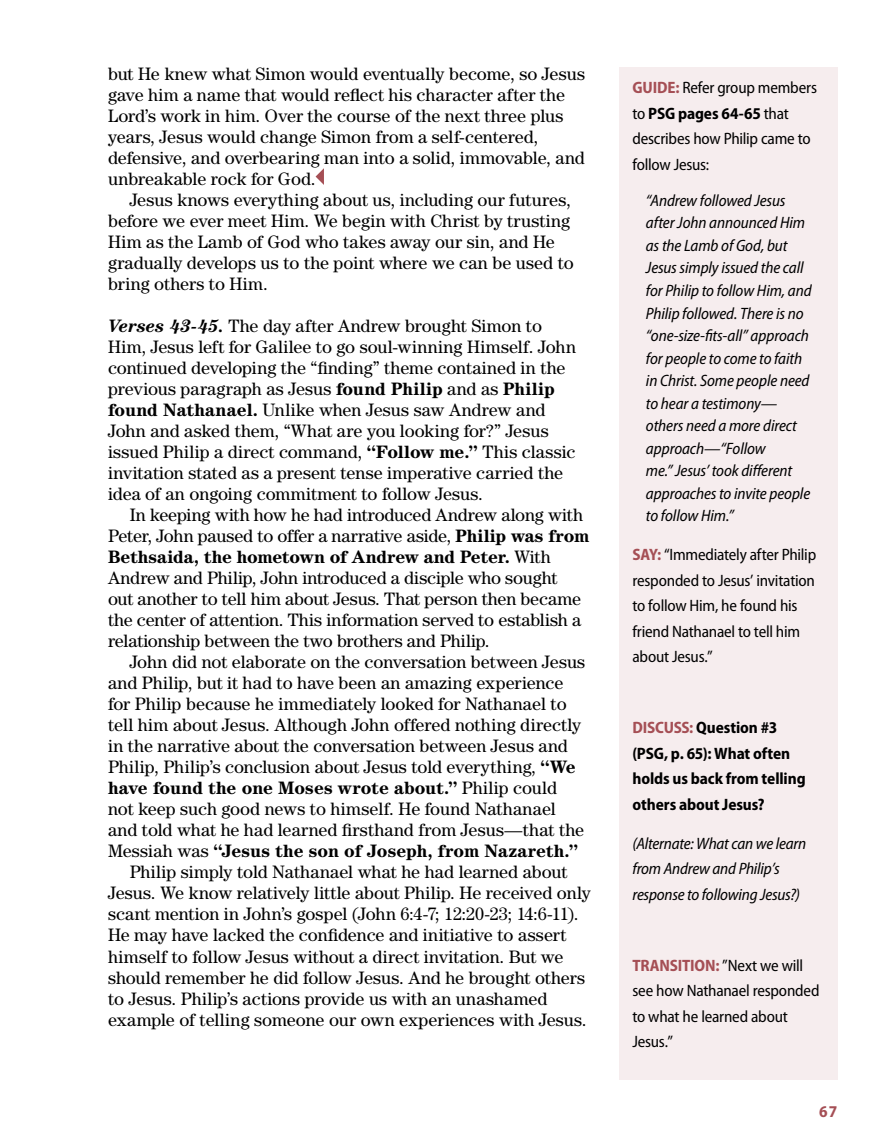
<style>
.page{position:relative;width:878px;height:1148px;background:#fff}
.page>*{position:absolute;margin:0;border:0;box-sizing:border-box;transform-origin:0 0}
.t1{font:18px/21px "Century Std";color:#000}
.t2{font:700 18px "Century Std";letter-spacing:-.005em;color:#000}
.t3{font:italic semi-condensed 16.5px/22.5px "Myriad Pro";letter-spacing:-.01em;color:#000}
.t4{font:semi-condensed 16.5px/25.5px "Myriad Pro";letter-spacing:-.015em;color:#000}
.t5{font:700 semi-condensed 16.5px/25.5px "Myriad Pro";letter-spacing:-.01em;color:#000}
.t6{font:700 semi-condensed 16.5px "Myriad Pro";color:#a54f55}
.s1{font-weight:700;font-style:italic}
.s2{font-weight:700}
.s3{font-weight:400}
.s4{font-weight:700;color:#a54f55}
.s5{color:#a54f55}
</style>
<div class="page">
<svg style="left:315px;top:168px;width:9px;height:17px"></svg>
<div style="left:619px;top:68px;width:218px;height:1012px;background:#f6edee"></div>
<p class="t1" style="left:108px;top:63px;width:478px">but He knew what Simon would eventually become, so Jesus gave him a name that would reflect his character after the Lord’s work in him. Over the course of the next three plus years, Jesus would change Simon from a self-centered, defensive, and overbearing man into a solid, immovable, and unbreakable rock for God.</p>
<p class="t1" style="left:108px;top:189px;width:467px;text-indent:22px">Jesus knows everything about us, including our futures, before we ever meet Him. We begin with Christ by trusting Him as the Lamb of God who takes away our sin, and He gradually develops us to the point where we can be used to bring others to Him.</p>
<p class="t1" style="left:108px;top:315px;width:469px"><span class="s1">Verses 43-45.</span> The day after Andrew brought Simon to Him, Jesus left for Galilee to go soul-winning Himself. John continued developing the “finding” theme contained in the previous paragraph as Jesus <span class="s2">found Philip</span> and as <span class="s2">Philip found Nathanael.</span> Unlike when Jesus saw Andrew and John and asked them, “What are you looking for?” Jesus issued Philip a direct command, <span class="s2">“Follow me.”</span> This classic invitation stated as a present tense imperative carried the idea of an ongoing commitment to follow Jesus.</p>
<p class="t1" style="left:108px;top:504px;width:483px;text-indent:22px">In keeping with how he had introduced Andrew along with Peter, John paused to offer a narrative aside, <span class="s2">Philip was from Bethsaida, the hometown of Andrew and Peter.</span> With Andrew and Philip, John introduced a disciple who sought<br>out another to tell him about Jesus. That person then became the center of attention. This information served to establish a relationship between the two brothers and Philip.</p>
<p class="t1" style="left:130px;top:651px;width:457px">John did not elaborate on the conversation between Jesus</p>
<p class="t1" style="left:108px;top:672px;width:457px">and Philip, but it had to have been an amazing experience</p>
<p class="t1" style="left:108px;top:693px;width:460px">for Philip because he immediately looked for Nathanael to</p>
<p class="t1" style="left:108px;top:714px;width:474px">tell him about Jesus. Although John offered nothing directly</p>
<p class="t1" style="left:108px;top:735px;width:461px">in the narrative about the conversation between Jesus and</p>
<p class="t1" style="left:108px;top:756px;width:469px">Philip, Philip’s conclusion about Jesus told everything, <span class="s2">“We</span></p>
<p class="t2" style="left:108px;top:777px;width:450px">have found the one Moses wrote about.” <span class="s3">Philip could</span></p>
<p class="t1" style="left:108px;top:798px;width:449px">not keep such good news to himself. He found Nathanael</p>
<p class="t1" style="left:108px;top:819px;width:477px">and told what he had learned firsthand from Jesus—that the</p>
<p class="t2" style="left:108px;top:840px;width:471px"><span class="s3">Messiah was</span> “Jesus the son of Joseph, from Nazareth.”</p>
<p class="t1" style="left:130px;top:861px;width:439px">Philip simply told Nathanael what he had learned about</p>
<p class="t1" style="left:108px;top:882px;width:484px">Jesus. We know relatively little about Philip. He received only</p>
<p class="t1" style="left:108px;top:903px;width:472px">scant mention in John’s gospel (John 6:4-7; 12:20-23; 14:6-11).</p>
<p class="t1" style="left:108px;top:924px;width:460px">He may have lacked the confidence and initiative to assert</p>
<p class="t1" style="left:108px;top:945px;width:457px">himself to follow Jesus without a direct invitation. But we</p>
<p class="t1" style="left:108px;top:966px;width:478px">should remember he did follow Jesus. And he brought others</p>
<p class="t1" style="left:108px;top:987px;width:441px">to Jesus. Philip’s actions provide us with an unashamed</p>
<p class="t1" style="left:108px;top:1008px;width:480px">example of telling someone our own experiences with Jesus.</p>
<p class="t4" style="left:632px;top:75px;width:186px"><span class="s4">GUIDE:</span> Refer group members to <span class="s2">PSG pages 64-65</span> that describes how Philip came to follow Jesus:</p>
<p class="t3" style="left:646px;top:189px;width:167px">“Andrew followed Jesus after John announced Him as the Lamb of God, but<br>Jesus simply issued the call for Philip to follow Him, and<br>Philip followed. There is no “one-size-fits-all” approach for people to come to faith in Christ. Some people need to hear a testimony— others need a more direct approach—“Follow<br>me.” Jesus’ took different approaches to invite people to follow Him.”</p>
<p class="t4" style="left:632px;top:542px;width:185px"><span class="s4">SAY:</span> “Immediately after Philip responded to Jesus’ invitation to follow Him, he found his friend Nathanael to tell him about Jesus.”</p>
<p class="t5" style="left:632px;top:715px;width:175px"><span class="s5">DISCUSS:</span> Question #3 (PSG, p. 65): What often holds us back from telling others about Jesus?</p>
<p class="t3" style="left:632px;top:830px;width:175px;line-height:25.5px">(Alternate: What can we learn from Andrew and Philip’s response to following Jesus?)</p>
<p class="t4" style="left:632px;top:952px;width:188px"><span class="s4">TRANSITION:</span> ”Next we will see how Nathanael responded to what he learned about<br>Jesus.”</p>
<p class="t6" style="left:819px;top:1102px;width:20px">67</p>
</div>
